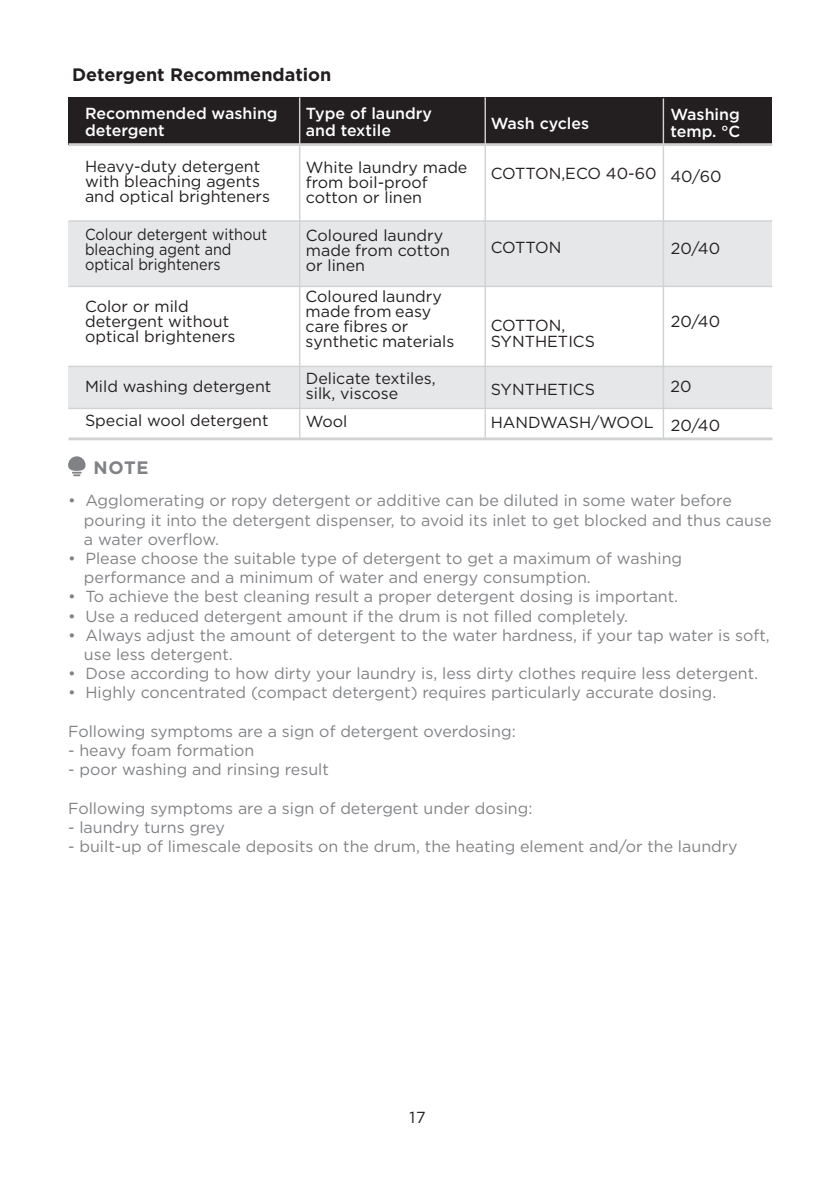
<style>
.page{position:relative;width:840px;height:1191px;background:#fff}
.page>*{position:absolute;margin:0;border:0;box-sizing:border-box;transform-origin:0 0}
.t1{font:700 18px "Gotham";color:#231f20}
.t2{font:700 18px "Gotham";color:#808285}
.t3{font:16px/19.2px "Gotham";color:#808285}
.t4{font:16px/15px "Gotham";color:#231f20}
.t5{font:500 16px/16.8px "Gotham";color:#fff}
.t6{font:16px/15px "Gotham";color:#231f20;scale:.9 1}
.t7{font:16px "Gotham";color:#231f20}
</style>
<div class="page">
<div style="left:68px;top:221px;width:703px;height:65px;background:#e6e7e9"></div>
<div style="left:68px;top:366px;width:703px;height:42px;background:#e6e7e9"></div>
<div style="left:68px;top:97px;width:703px;height:48px;background:#231f20"></div>
<hr style="left:484px;top:97px;width:1px;height:341px;background:#d1d2d4">
<hr style="left:662px;top:98px;width:1px;height:341px;background:#d1d2d4">
<hr style="left:299px;top:97px;width:1px;height:341px;background:#d1d2d4">
<svg style="left:68px;top:456px;width:17px;height:20px"></svg>
<hr style="left:68px;top:437px;width:703px;height:3px;background:#d1d2d4">
<hr style="left:68px;top:408px;width:703px;height:1px;background:#d1d2d4">
<hr style="left:68px;top:366px;width:703px;height:1px;background:#d1d2d4">
<hr style="left:68px;top:286px;width:703px;height:1px;background:#d1d2d4">
<hr style="left:68px;top:220px;width:703px;height:2px;background:#d1d2d4">
<hr style="left:68px;top:143px;width:703px;height:3px;background:#d1d2d4">
<p class="t1" style="left:72px;top:67px;width:261px">Detergent Recommendation</p>
<p class="t5" style="left:85px;top:105px;width:194px">Recommended washing detergent</p>
<p class="t5" style="left:306px;top:106px;width:128px">Type of laundry and textile</p>
<p class="t4" style="left:306px;top:161px;width:163px">White laundry made from boil-proof cotton or linen</p>
<p class="t4" style="left:306px;top:229px;width:145px">Coloured laundry made from cotton or linen</p>
<p class="t4" style="left:305px;top:290px;width:150px">Coloured laundry made from easy care fibres or synthetic materials</p>
<p class="t4" style="left:306px;top:371px;width:131px">Delicate textiles, silk, viscose</p>
<p class="t4" style="left:306px;top:415px;width:43px">Wool</p>
<p class="t4" style="left:85px;top:159px;width:186px">Heavy-duty detergent with bleaching agents and optical brighteners</p>
<p class="t6" style="left:85px;top:228px;width:204px">Colour detergent without bleaching agent and optical brighteners</p>
<p class="t4" style="left:85px;top:300px;width:152px">Color or mild detergent without optical brighteners</p>
<p class="t4" style="left:85px;top:370px;width:188px;line-height:33.8px">Mild washing detergent<br>Special wool detergent</p>
<p class="t2" style="left:93px;top:461px;width:57px">NOTE</p>
<p class="t5" style="left:490px;top:116px;width:100px">Wash cycles</p>
<p class="t4" style="left:490px;top:167px;width:167px">COTTON,ECO 40-60</p>
<p class="t5" style="left:670px;top:107px;width:71px">Washing</p>
<p class="t5" style="left:670px;top:123px;width:71px">temp. °C</p>
<p class="t4" style="left:670px;top:170px;width:52px">40/60</p>
<p class="t4" style="left:490px;top:241px;width:72px">COTTON</p>
<p class="t4" style="left:670px;top:242px;width:51px">20/40</p>
<p class="t4" style="left:490px;top:319px;width:106px">COTTON,<br>SYNTHETICS</p>
<p class="t4" style="left:490px;top:373px;width:164px;line-height:33.6px">SYNTHETICS<br>HANDWASH/WOOL</p>
<p class="t4" style="left:670px;top:315px;width:51px">20/40</p>
<p class="t4" style="left:670px;top:379px;width:23px">20</p>
<p class="t4" style="left:670px;top:419px;width:51px">20/40</p>
<p class="t3" style="left:84px;top:492px;width:688px">Agglomerating or ropy detergent or additive can be diluted in some water before pouring it into the detergent dispenser, to avoid its inlet to get blocked and thus cause a water overflow.</p>
<p class="t3" style="left:84px;top:550px;width:599px;text-indent:-16px">• Please choose the suitable type of detergent to get a maximum of washing performance and a minimum of water and energy consumption.</p>
<p class="t3" style="left:68px;top:588px;width:611px">• To achieve the best cleaning result a proper detergent dosing is important.</p>
<p class="t3" style="left:68px;top:607px;width:561px">• Use a reduced detergent amount if the drum is not filled completely.</p>
<p class="t3" style="left:84px;top:626px;width:687px;text-indent:-16px">• Always adjust the amount of detergent to the water hardness, if your tap water is soft, use less detergent.</p>
<p class="t3" style="left:68px;top:665px;width:691px">• Dose according to how dirty your laundry is, less dirty clothes require less detergent.</p>
<p class="t3" style="left:68px;top:684px;width:649px">• Highly concentrated (compact detergent) requires particularly accurate dosing.</p>
<p class="t3" style="left:68px;top:722px;width:449px">Following symptoms are a sign of detergent overdosing:</p>
<p class="t3" style="left:68px;top:742px;width:188px">- heavy foam formation</p>
<p class="t3" style="left:68px;top:761px;width:262px">- poor washing and rinsing result</p>
<p class="t3" style="left:68px;top:799px;width:465px">Following symptoms are a sign of detergent under dosing:</p>
<p class="t3" style="left:68px;top:818px;width:158px">- laundry turns grey</p>
<p class="t3" style="left:68px;top:838px;width:670px">- built-up of limescale deposits on the drum, the heating element and/or the laundry</p>
<p class="t3" style="left:68px;top:492px;width:9px">•</p>
<p class="t7" style="left:409px;top:1110px;width:18px">17</p>
</div>
